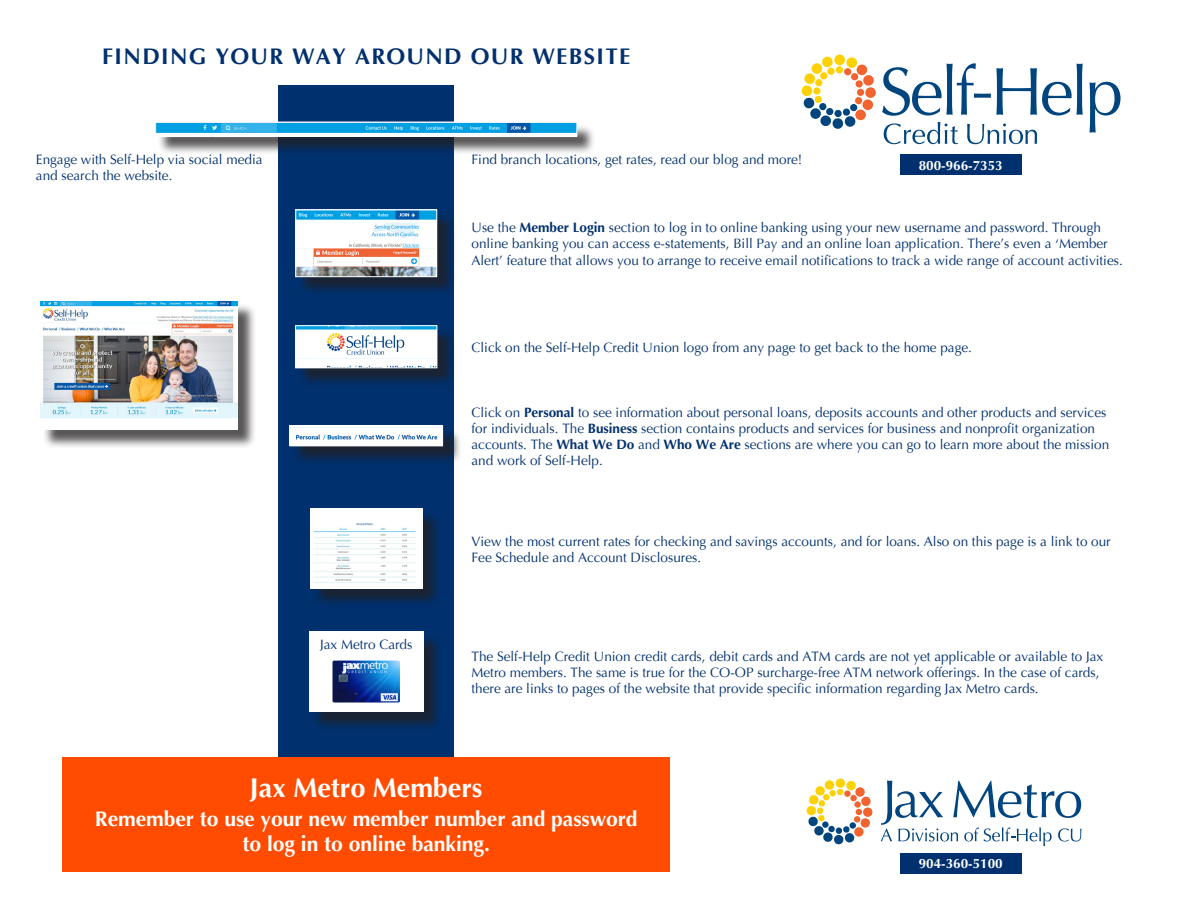
<style>
.page{position:relative;width:1188px;height:918px;background:#fff}
.page>*{position:absolute;margin:0;border:0;box-sizing:border-box;transform-origin:0 0}
.t1{font:53.55px "Optima";letter-spacing:-.04em;color:#01457f}
.t2{font:700 27px "Optima";color:#fff}
.t3{font:700 22.5px "Optima";letter-spacing:.06em;color:#00306d}
.t4{font:700 21px "Optima";color:#fff}
.t5{font:13.5px/16.2px "Optima";color:#00306d}
.t6{font:700 13.5px "Optima";color:#fff}
.s1{font-weight:700}
</style>
<div class="page">
<div style="left:278px;top:85px;width:176px;height:748px;background:#00306d"></div>
<div style="left:298px;top:212px;width:158px;height:84px;background:#231f20;opacity:.75"></div>
<img style="left:297px;top:212px;width:138px;height:63px">
<div style="left:295px;top:210px;width:142px;height:67px;border:1px solid #fff"></div>
<div style="left:297px;top:328px;width:159px;height:59px;background:#231f20;opacity:.75"></div>
<img style="left:297px;top:327px;width:138px;height:39px">
<div style="left:295px;top:325px;width:142px;height:43px;border:1px solid #fff"></div>
<div style="left:292px;top:428px;width:170px;height:37px;background:#231f20;opacity:.75"></div>
<img style="left:292px;top:428px;width:149px;height:16px">
<div style="left:290px;top:426px;width:153px;height:20px;border:1px solid #fff"></div>
<div style="left:157px;top:124px;width:439px;height:31px;background:#231f20;opacity:.75"></div>
<img style="left:157px;top:124px;width:418px;height:10px">
<div style="left:155px;top:122px;width:422px;height:14px;border:1px solid #fff"></div>
<div style="left:62px;top:757px;width:608px;height:114px;background:#ff4c00"></div>
<div style="left:43px;top:304px;width:214px;height:145px;background:#231f20;opacity:.75"></div>
<img style="left:40px;top:301px;width:198px;height:129px">
<div style="left:312px;top:511px;width:129px;height:96px;background:#231f20;opacity:.75"></div>
<div style="left:310px;top:509px;width:112px;height:80px;background:#fff"></div>
<img style="left:313px;top:523px;width:103px;height:60px">
<svg style="left:882px;top:63px;width:201px;height:53px"></svg>
<svg style="left:1090px;top:82px;width:30px;height:51px"></svg>
<svg style="left:801px;top:54px;width:75px;height:75px"></svg>
<div style="left:856px;top:64px;width:11px;height:11px;background:#f2642f;border-radius:50%"></div>
<svg style="left:884px;top:122px;width:74px;height:22px"></svg>
<svg style="left:967px;top:123px;width:70px;height:21px"></svg>
<div style="left:900px;top:155px;width:122px;height:20px;background:#00306d"></div>
<svg style="left:806px;top:778px;width:67px;height:67px"></svg>
<svg style="left:855px;top:787px;width:10px;height:10px"></svg>
<svg style="left:881px;top:828px;width:11px;height:13px"></svg>
<svg style="left:898px;top:828px;width:60px;height:13px"></svg>
<svg style="left:964px;top:827px;width:88px;height:19px"></svg>
<svg style="left:1058px;top:828px;width:23px;height:14px"></svg>
<div style="left:900px;top:853px;width:122px;height:20px;background:#00306d"></div>
<div style="left:311px;top:634px;width:131px;height:97px;background:#231f20;opacity:.75"></div>
<div style="left:309px;top:632px;width:115px;height:80px;background:#fff"></div>
<img style="left:332px;top:661px;width:68px;height:42px">
<p class="t3" style="left:102px;top:42px;width:530px">FINDING YOUR WAY AROUND OUR WEBSITE</p>
<p class="t5" style="left:36px;top:152px;width:228px">Engage with Self-Help via social media</p>
<p class="t5" style="left:472px;top:152px;width:332px">Find branch locations, get rates, read our blog and more!</p>
<p class="t5" style="left:36px;top:168px;width:138px">and search the website.</p>
<p class="t6" style="left:919px;top:157px;width:86px">800-966-7353</p>
<p class="t5" style="left:472px;top:220px;width:653px">Use the <span class="s1">Member Login</span> section to log in to online banking using your new username and password. Through online banking you can access e-statements, Bill Pay and an online loan application. There’s even a ‘Member<br>Alert’ feature that allows you to arrange to receive email notifications to track a wide range of account activities.</p>
<p class="t5" style="left:472px;top:339px;width:502px">Click on the Self-Help Credit Union logo from any page to get back to the home page.</p>
<p class="t5" style="left:472px;top:404px;width:639px">Click on <span class="s1">Personal</span> to see information about personal loans, deposits accounts and other products and services for individuals. The <span class="s1">Business</span> section contains products and services for business and nonprofit organization accounts. The <span class="s1">What We Do</span> and <span class="s1">Who We Are</span> sections are where you can go to learn more about the mission and work of Self-Help.</p>
<p class="t5" style="left:320px;top:636px;width:94px">Jax Metro Cards</p>
<p class="t5" style="left:472px;top:533px;width:641px">View the most current rates for checking and savings accounts, and for loans. Also on this page is a link to our<br>Fee Schedule and Account Disclosures.</p>
<p class="t5" style="left:472px;top:648px;width:633px">The Self-Help Credit Union credit cards, debit cards and ATM cards are not yet applicable or available to Jax<br>Metro members. The same is true for the CO-OP surcharge-free ATM network offerings. In the case of cards, there are links to pages of the website that provide specific information regarding Jax Metro cards.</p>
<p class="t2" style="left:250px;top:771px;width:234px">Jax Metro Members</p>
<p class="t4" style="left:95px;top:805px;width:544px">Remember to use your new member number and password</p>
<p class="t4" style="left:243px;top:831px;width:249px">to log in to online banking.</p>
<p class="t1" style="left:882px;top:765px;width:202px">Jax Metro</p>
<p class="t6" style="left:919px;top:855px;width:86px">904-360-5100</p>
</div>
